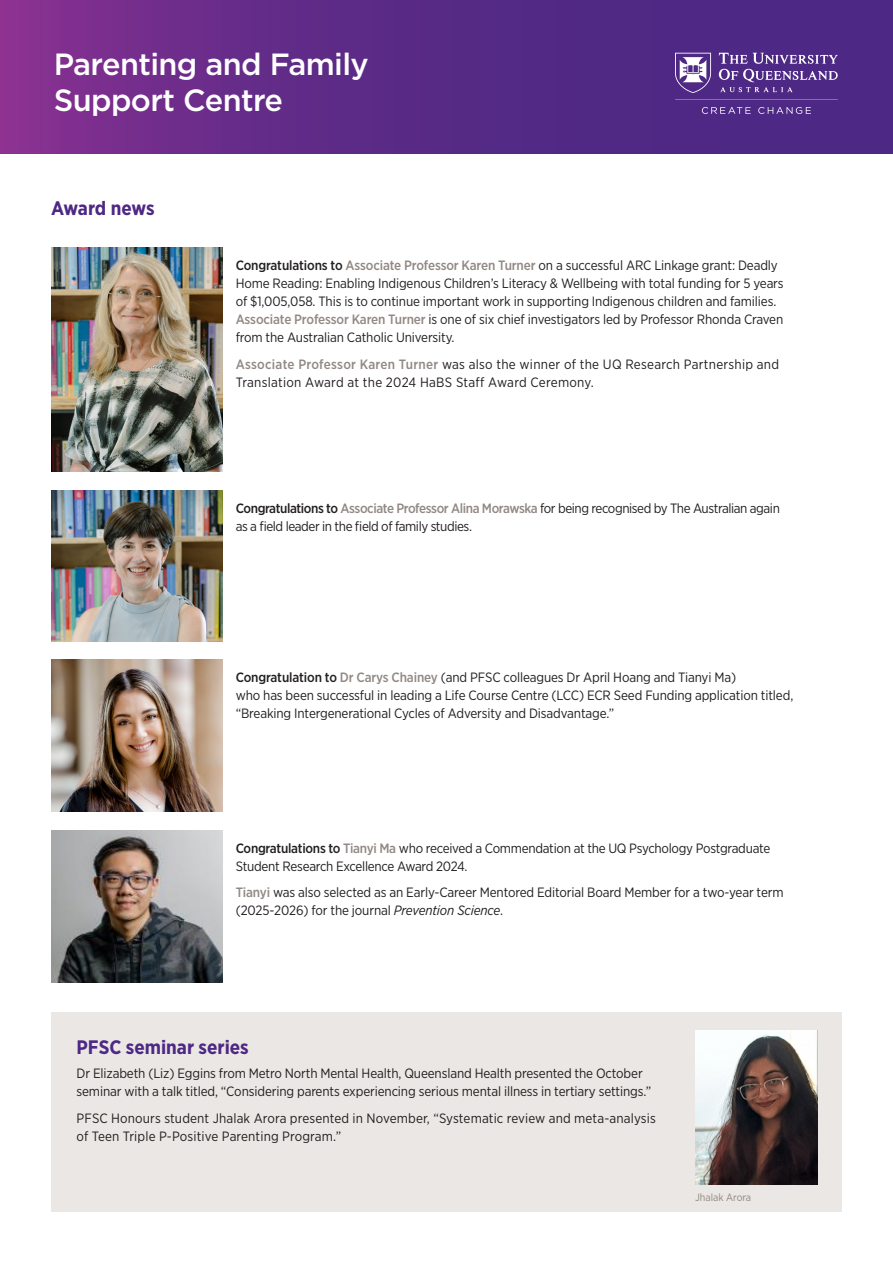
<style>
.page{position:relative;width:893px;height:1263px;background:#fff}
.page>*{position:absolute;margin:0;border:0;box-sizing:border-box;transform-origin:0 0}
.t1{font:500 30.6px/35.7px "Gotham";letter-spacing:-.02em;color:#fff}
.Subhead{font:700 19.5px "Gotham Narrow";color:#4d2884}
.body{font:13.5px/18px "Gotham Narrow";letter-spacing:-.01em;color:#231f20}
.body-2{font:13.5px/18px "Gotham Narrow";letter-spacing:-.03em;color:#231f20}
.body-3{font:13.5px/18px "Gotham Narrow";letter-spacing:.02em;color:#231f20}
.body-4{font:13.5px/18px "Gotham Narrow";letter-spacing:.01em;color:#231f20}
.t2{font:10.5px "Gotham Narrow";color:#928884}
.s1{font-weight:500}
.s2{font-weight:500;color:#928884}
.s3{font-style:italic}
</style>
<div class="page">
<img style="left:52px;top:247px;width:170px;height:225px">
<img style="left:52px;top:490px;width:170px;height:151px">
<img style="left:52px;top:659px;width:170px;height:153px">
<img style="left:52px;top:830px;width:170px;height:152px">
<div style="left:51px;top:1013px;width:791px;height:199px;background:#eae7e4"></div>
<img style="left:695px;top:1030px;width:122px;height:155px">
<svg style="left:0;top:0;width:893px;height:154px;background:#5e2a87"></svg>
<svg style="left:675px;top:53px;width:163px;height:61px;background:#694997"></svg>
<h1 class="t1" style="left:54px;top:46px;width:317px">Parenting and Family<br>Support Centre</h1>
<p class="Subhead" style="left:51px;top:195px;width:105px">Award news</p>
<p class="body" style="left:236px;top:256px;width:549px"><span class="s1">Congratulations to</span> <span class="s2">Associate Professor Karen Turner</span> on a successful ARC Linkage grant: Deadly Home Reading: Enabling Indigenous Children’s Literacy &amp; Wellbeing with total funding for 5 years of $1,005,058. This is to continue important work in supporting Indigenous children and families.<br><span class="s2">Associate Professor Karen Turner</span> is one of six chief investigators led by Professor Rhonda Craven from the Australian Catholic University.</p>
<p class="body-3" style="left:236px;top:355px;width:545px"><span class="s2">Associate Professor Karen Turner</span> was also the winner of the UQ Research Partnership and<br>Translation Award at the 2024 HaBS Staff Award Ceremony.</p>
<p class="body-2" style="left:236px;top:499px;width:546px"><span class="s1">Congratulations to</span> <span class="s2">Associate Professor Alina Morawska</span> for being recognised by The Australian again as a field leader in the field of family studies.</p>
<p class="body" style="left:236px;top:668px;width:559px"><span class="s1">Congratulation to</span> <span class="s2">Dr Carys Chainey</span> (and PFSC colleagues Dr April Hoang and Tianyi Ma)<br>who has been successful in leading a Life Course Centre (LCC) ECR Seed Funding application titled, “Breaking Intergenerational Cycles of Adversity and Disadvantage.”</p>
<p class="body" style="left:236px;top:839px;width:536px"><span class="s1">Congratulations to</span> <span class="s2">Tianyi Ma</span> who received a Commendation at the UQ Psychology Postgraduate<br>Student Research Excellence Award 2024.</p>
<p class="body" style="left:236px;top:883px;width:549px"><span class="s2">Tianyi</span> was also selected as an Early-Career Mentored Editorial Board Member for a two-year term (2025-2026) for the journal <span class="s3">Prevention Science</span>.</p>
<p class="Subhead" style="left:77px;top:1034px;width:174px">PFSC seminar series</p>
<p class="body" style="left:77px;top:1064px;width:576px">Dr Elizabeth (Liz) Eggins from Metro North Mental Health, Queensland Health presented the October seminar with a talk titled, “Considering parents experiencing serious mental illness in tertiary settings.”</p>
<p class="body-4" style="left:77px;top:1108px;width:581px">PFSC Honours student Jhalak Arora presented in November, “Systematic review and meta-analysis of Teen Triple P-Positive Parenting Program.”</p>
<p class="t2" style="left:695px;top:1191px;width:58px">Jhalak Arora</p>
</div>
